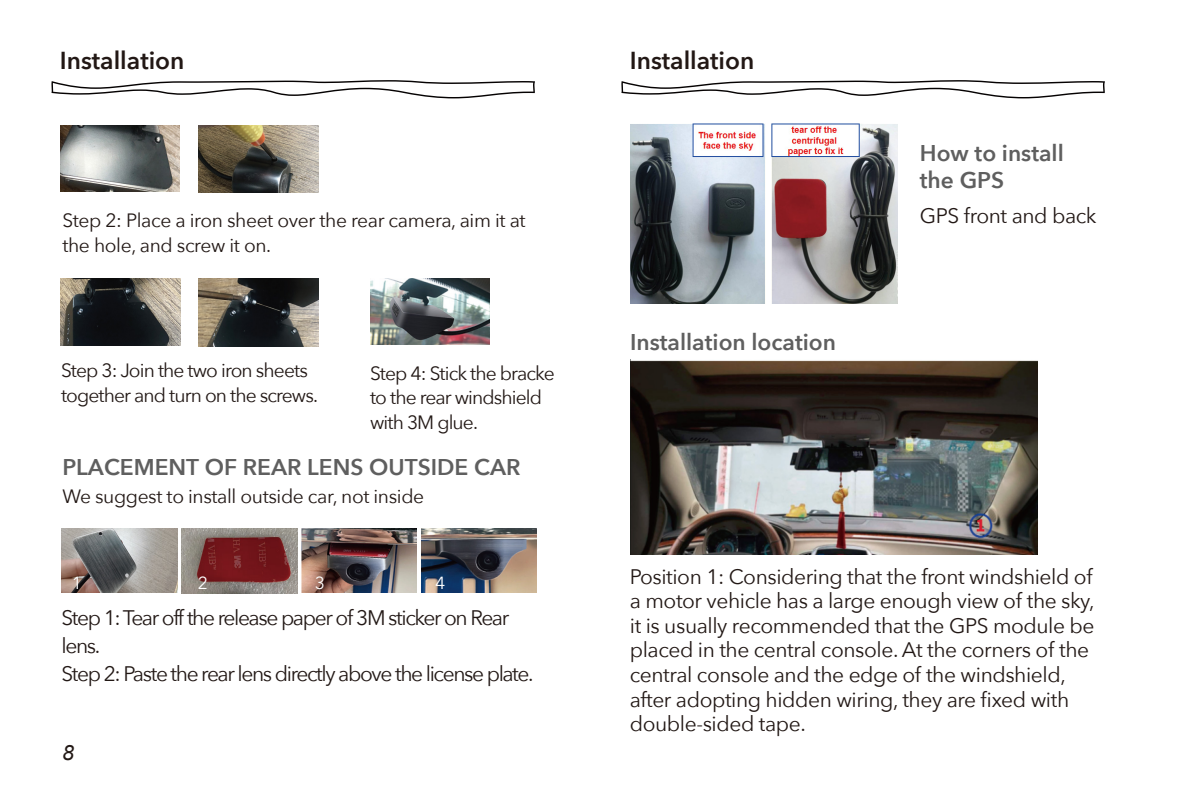
<style>
.page{position:relative;width:1191px;height:794px;background:#fff}
.page>*{position:absolute;margin:0;border:0;box-sizing:border-box;transform-origin:0 0}
.t1{font:600 24.5px "Avenir Next";color:#221815}
.t2{font:600 22.75px/27.3px "Avenir Next";color:#5f5f5f}
.t3{font:21px/24.5px "Avenir Next";letter-spacing:-.02em;color:#221815}
.t4{font:21px/28px "Avenir Next";letter-spacing:-.065em;color:#221815}
.t5{font:italic 500 21px "Avenir Next";color:#221815}
.t6{font:19.25px/24.5px "Avenir Next";letter-spacing:-.02em;color:#221815}
.t7{font:19.25px/24.5px "Avenir Next";letter-spacing:-.045em;color:#221815}
.t8{font:17.5px "Avenir Next";color:#fff}
</style>
<div class="page">
<img style="left:421px;top:529px;width:115px;height:64px">
<img style="left:301px;top:529px;width:116px;height:64px">
<img style="left:182px;top:528px;width:115px;height:65px">
<img style="left:62px;top:529px;width:115px;height:64px">
<img style="left:630px;top:124px;width:135px;height:179px">
<img style="left:772px;top:124px;width:125px;height:179px">
<img style="left:630px;top:359px;width:407px;height:195px">
<svg style="left:51px;top:80px;width:484px;height:18px"></svg>
<svg style="left:621px;top:80px;width:484px;height:18px"></svg>
<img style="left:61px;top:125px;width:119px;height:66px">
<img style="left:199px;top:125px;width:119px;height:67px">
<img style="left:60px;top:279px;width:120px;height:66px">
<img style="left:199px;top:279px;width:119px;height:67px">
<img style="left:370px;top:279px;width:119px;height:66px">
<p class="t1" style="left:60px;top:39px;width:126px">Installation</p>
<p class="t1" style="left:630px;top:39px;width:126px">Installation</p>
<p class="t6" style="left:62px;top:208px;width:464px">Step 2: Place a iron sheet over the rear camera, aim it at the hole, and screw it on.</p>
<p class="t7" style="left:61px;top:358px;width:259px">Step 3: Join the two iron sheets together and turn on the screws.</p>
<p class="t7" style="left:370px;top:360px;width:186px">Step 4: Stick the bracke to the rear windshield with 3M glue.</p>
<p class="t2" style="left:62px;top:452px;width:459px">PLACEMENT OF REAR LENS OUTSIDE CAR</p>
<p class="t6" style="left:62px;top:483px;width:363px">We suggest to install outside car, not inside</p>
<p class="t2" style="left:630px;top:328px;width:207px">Installation location</p>
<p class="t2" style="left:920px;top:138px;width:145px">How to install the GPS</p>
<p class="t3" style="left:920px;top:202px;width:178px">GPS front and back</p>
<p class="t8" style="left:72px;top:568px;width:12px">1</p>
<p class="t8" style="left:198px;top:568px;width:12px">2</p>
<p class="t8" style="left:315px;top:568px;width:12px">3</p>
<p class="t8" style="left:435px;top:568px;width:12px">4</p>
<p class="t4" style="left:62px;top:603px;width:473px">Step 1: Tear off the release paper of 3M sticker on Rear lens.<br>Step 2: Paste the rear lens directly above the license plate.</p>
<p class="t5" style="left:62px;top:734px;width:14px">8</p>
<p class="t3" style="left:630px;top:563px;width:466px">Position 1: Considering that the front windshield of a motor vehicle has a large enough view of the sky, it is usually recommended that the GPS module be placed in the central console. At the corners of the central console and the edge of the windshield, after adopting hidden wiring, they are fixed with double-sided tape.</p>
</div>
